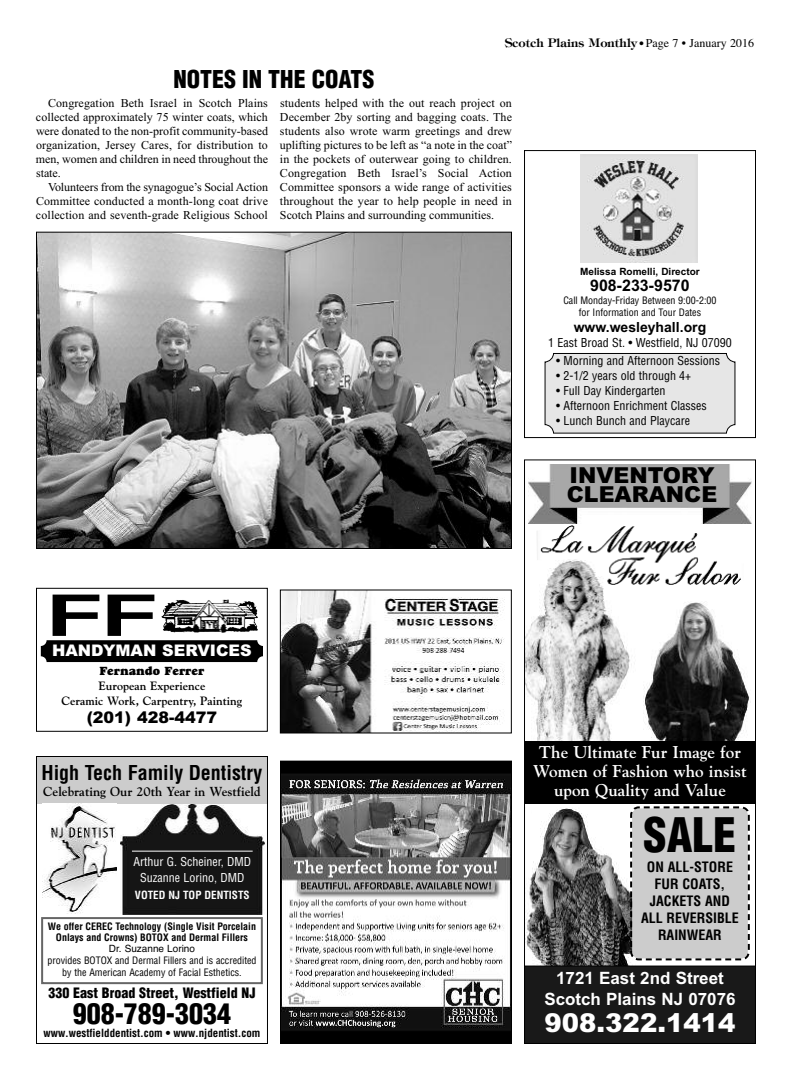
<style>
.page{position:relative;width:792px;height:1080px;background:#fff}
.page>*{position:absolute;margin:0;border:0;box-sizing:border-box;transform-origin:0 0}
.t1{font:700 62px "Eurostile";color:#000;scale:1.71 1}
.t2{font:900 condensed 46.4px "Helvetica";color:#000}
.t3{font:900 condensed 28px "Helvetica";color:#000}
.t4{font:900 26px "Arial";color:#fff}
.t5{font:900 condensed 24px "Helvetica";color:#000}
.t6{font:900 22px/19px "Arial";color:#000}
.t7{font:700 condensed 20px "Helvetica";color:#000}
.t8{font:700 17px/19px "Goudy";color:#fff;text-align:center}
.t9{font:700 17px/21px "Arial";color:#fff;text-align:center}
.t10{font:900 16px "Arial";color:#fff}
.t11{font:900 16px "Arial";color:#000}
.t12{font:700 16px "Arial";color:#000}
.t13{font:700 condensed 14px/17px "Helvetica";color:#000;text-align:center}
.t14{font:900 condensed 14px "Helvetica";color:#000}
.t15{font:700 14px "Arial";color:#000}
.t16{font:700 13px "Goudy";color:#000}
.t17{font:12px/14px "Times New Roman";color:#000;text-align:justify}
.t18{font:condensed 12px "Helvetica";color:#000}
.t19{font:700 12px/15px "Goudy";color:#000;text-align:center}
.t20{font:600 12px "Tiffany";color:#000}
.t21{font:condensed 12px/16px "Helvetica";color:#fff;text-align:center}
.t22{font:12px "Goudy Heavyface";color:#000}
.t23{font:700 condensed 11px "Helvetica";color:#000}
.t24{font:700 condensed 11px "Helvetica";color:#fff}
.t25{font:condensed 10px/12px "Helvetica";color:#000;text-align:center}
.t26{font:700 condensed 10px/11px "Helvetica";color:#000;text-align:center}
.t27{font:700 10px "Arial";color:#000}
.t28{font:10px "Helvetica";color:#000}
.s1{font-family:"Futura";font-weight:700;font-stretch:condensed;font-size:10px}
.s2{font-family:"Times";font-weight:400}
</style>
<div class="page">
<div style="left:41px;top:640px;width:222px;height:22px;background:#000;border-radius:6px"></div>
<div style="left:36px;top:588px;width:232px;height:144px;border:1px solid #000"></div>
<img style="left:161px;top:599px;width:97px;height:34px">
<img style="left:526px;top:589px;width:113px;height:153px">
<img style="left:526px;top:808px;width:105px;height:157px">
<img style="left:643px;top:602px;width:108px;height:140px">
<div style="left:524px;top:742px;width:232px;height:62px;background:#000"></div>
<svg style="left:629px;top:806px;width:121px;height:155px;background:#c6c6c6"></svg>
<div style="left:525px;top:967px;width:230px;height:76px;background:#191919"></div>
<div style="left:524px;top:966px;width:232px;height:78px;border:1px solid #000"></div>
<img style="left:529px;top:464px;width:223px;height:60px">
<img style="left:537px;top:525px;width:204px;height:64px">
<img style="left:282px;top:763px;width:228px;height:279px">
<div style="left:280px;top:761px;width:232px;height:283px;border:1px solid #000"></div>
<img style="left:120px;top:804px;width:144px;height:110px">
<div style="left:36px;top:756px;width:232px;height:48px;background:#ccc"></div>
<div style="left:36px;top:756px;width:232px;height:288px;border:1px solid #000"></div>
<img style="left:43px;top:804px;width:73px;height:110px">
<div style="left:41px;top:917px;width:222px;height:67px;border:2px solid #666"></div>
<hr style="left:132px;top:851px;width:121px;height:1px;background:#fff">
<div style="left:524px;top:150px;width:232px;height:288px;border:1px solid #000"></div>
<img style="left:580px;top:155px;width:117px;height:107px">
<div style="left:545px;top:353px;width:190px;height:81px;background:#e6e6e6"></div>
<img style="left:38px;top:234px;width:472px;height:313px">
<div style="left:36px;top:232px;width:476px;height:317px;border:1px solid #000"></div>
<img style="left:282px;top:592px;width:223px;height:140px">
<div style="left:280px;top:590px;width:232px;height:144px;border:1px solid #000"></div>
<p class="t20" style="left:505px;top:36px;width:251px">Scotch Plains Monthly <span class="s1">•</span> <span class="s2">Page 7 • January 2016</span></p>
<h3 class="t5" style="left:174px;top:65px;width:202px">NOTES IN THE COATS</h3>
<p class="t17" style="left:36px;top:95px;width:234px;text-indent:12px">Congregation Beth Israel in Scotch Plains collected approximately 75 winter coats, which were donated to the non-profit community-based organization, Jersey Cares, for distribution to men, women and children in need throughout the state.</p>
<p class="t17" style="left:36px;top:179px;width:234px;text-indent:12px">Volunteers from the synagogue’s Social Action Committee conducted a month-long coat drive collection and seventh-grade Religious School</p>
<p class="t17" style="left:280px;top:95px;width:234px">students helped with the out reach project on December 2by sorting and bagging coats. The students also wrote warm greetings and drew uplifting pictures to be left as “a note in the coat” in the pockets of outerwear going to children.<br>Congregation Beth Israel’s Social Action Committee sponsors a wide range of activities throughout the year to help people in need in Scotch Plains and surrounding communities.</p>
<p class="t27" style="left:580px;top:265px;width:121px">Melissa Romelli, Director</p>
<h3 class="t12" style="left:590px;top:276px;width:101px">908-233-9570</h3>
<p class="t25" style="left:563px;top:294px;width:155px">Call Monday-Friday Between 9:00-2:00 for Information and Tour Dates</p>
<p class="t15" style="left:574px;top:319px;width:134px">www.wesleyhall.org</p>
<p class="t18" style="left:548px;top:335px;width:185px">1 East Broad St. • Westfield, NJ 07090</p>
<p class="t18" style="left:556px;top:354px;width:165px">• Morning and Afternoon Sessions</p>
<p class="t18" style="left:556px;top:369px;width:137px">• 2-1/2 years old through 4+</p>
<p class="t18" style="left:556px;top:384px;width:111px">• Full Day Kindergarten</p>
<p class="t18" style="left:556px;top:399px;width:152px">• Afternoon Enrichment Classes</p>
<p class="t18" style="left:556px;top:414px;width:135px">• Lunch Bunch and Playcare</p>
<h3 class="t6" style="left:567px;top:466px;width:152px">INVENTORY<br>CLEARANCE</h3>
<h1 class="t1" style="left:46px;top:578px;width:66px">FF</h1>
<h3 class="t10" style="left:52px;top:641px;width:201px">HANDYMAN SERVICES</h3>
<p class="t22" style="left:99px;top:666px;width:106px">Fernando Ferrer</p>
<p class="t19" style="left:62px;top:678px;width:182px">European Experience<br>Ceramic Work, Carpentry, Painting</p>
<h3 class="t11" style="left:87px;top:708px;width:132px">(201) 428-4477</h3>
<h3 class="t7" style="left:42px;top:761px;width:222px">High Tech Family Dentistry</h3>
<p class="t16" style="left:43px;top:784px;width:219px">Celebrating Our 20th Year in Westfield</p>
<p class="t21" style="left:133px;top:854px;width:119px">Arthur G. Scheiner, DMD<br>Suzanne Lorino, DMD</p>
<p class="t24" style="left:135px;top:889px;width:116px">VOTED NJ TOP DENTISTS</p>
<p class="t26" style="left:48px;top:921px;width:210px">We offer CEREC Technology (Single Visit Porcelain<br>Onlays and Crowns) BOTOX and Dermal Fillers</p>
<p class="t28" style="left:109px;top:943px;width:88px">Dr. Suzanne Lorino</p>
<p class="t25" style="left:47px;top:955px;width:211px">provides BOTOX and Dermal Fillers and is accredited by the American Academy of Facial Esthetics.</p>
<p class="t14" style="left:48px;top:985px;width:209px">330 East Broad Street, Westfield NJ</p>
<h3 class="t3" style="left:73px;top:998px;width:160px">908-789-3034</h3>
<p class="t23" style="left:43px;top:1027px;width:219px">www.westfielddentist.com • www.njdentist.com</p>
<h3 class="t8" style="left:533px;top:743px;width:215px">The Ultimate Fur Image for<br>Women of Fashion who insist upon Quality and Value</h3>
<h2 class="t2" style="left:644px;top:809px;width:94px">SALE</h2>
<p class="t13" style="left:641px;top:859px;width:99px">ON ALL-STORE<br>FUR COATS,<br>JACKETS AND<br>ALL REVERSIBLE<br>RAINWEAR</p>
<h3 class="t9" style="left:544px;top:968px;width:193px">1721 East 2nd Street<br>Scotch Plains NJ 07076</h3>
<h3 class="t4" style="left:545px;top:1008px;width:192px">908.322.1414</h3>
</div>
